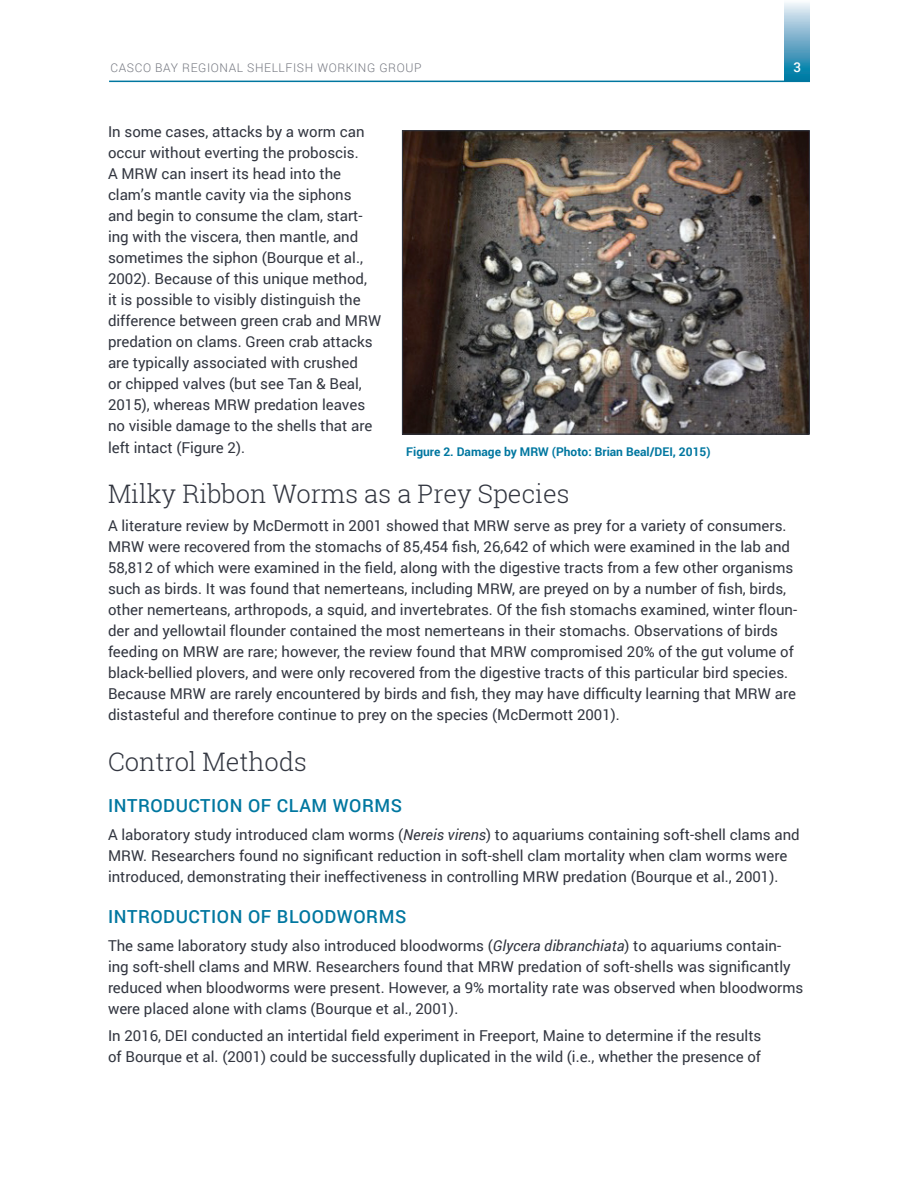
<style>
.page{position:relative;width:918px;height:1188px;background:#fff}
.page>*{position:absolute;margin:0;border:0;box-sizing:border-box;transform-origin:0 0}
.t1{font:300 25.5px "Roboto Slab";color:#323640}
.t2{font:500 18px "Roboto";letter-spacing:.03em;color:#0077a0}
.footnote{font:15px/21px "Roboto";color:#323640}
.t3{font:500 13.5px "Roboto";color:#fff}
.t4{font:700 12px "Roboto";color:#0077a0}
.t5{font:300 12px "Roboto";letter-spacing:.05em;color:#73767f}
.s1{font-style:italic}
</style>
<div class="page">
<div style="left:785px;top:0;width:25px;height:81px;background:linear-gradient(to bottom,#f8f2f9,#00709e)"></div>
<hr style="left:109px;top:81px;width:701px;height:1px;background:#0077a0">
<img style="left:404px;top:132px;width:404px;height:301px">
<div style="left:402px;top:130px;width:408px;height:305px;border:1px solid #323640"></div>
<p class="t5" style="left:111px;top:59px;width:312px">CASCO BAY REGIONAL SHELLFISH WORKING GROUP</p>
<p class="t3" style="left:794px;top:57px;width:9px">3</p>
<p class="footnote" style="left:108px;top:121px;width:275px">In some cases, attacks by a worm can occur without everting the proboscis.<br>A MRW can insert its head into the clam’s mantle cavity via the siphons<br>and begin to consume the clam, start&shy;ing with the viscera, then mantle, and sometimes the siphon (Bourque et al., 2002). Because of this unique method,<br>it is possible to visibly distinguish the difference between green crab and MRW predation on clams. Green crab attacks are typically associated with crushed<br>or chipped valves (but see Tan &amp; Beal, 2015), whereas MRW predation leaves no visible damage to the shells that are left intact (Figure 2).</p>
<p class="t1" style="left:108px;top:476px;width:463px">Milky Ribbon Worms as a Prey Species</p>
<p class="footnote" style="left:108px;top:514px;width:691px">A literature review by McDermott in 2001 showed that MRW serve as prey for a variety of consumers.<br>MRW were recovered from the stomachs of 85,454 fish, 26,642 of which were examined in the lab and 58,812 of which were examined in the field, along with the digestive tracts from a few other organisms such as birds. It was found that nemerteans, including MRW, are preyed on by a number of fish, birds, other nemerteans, arthropods, a squid, and invertebrates. Of the fish stomachs examined, winter floun&shy;der and yellowtail flounder contained the most nemerteans in their stomachs. Observations of birds feeding on MRW are rare; however, the review found that MRW compromised 20% of the gut volume of black-bellied plovers, and were only recovered from the digestive tracts of this particular bird species.<br>Because MRW are rarely encountered by birds and fish, they may have difficulty learning that MRW are distasteful and therefore continue to prey on the species (McDermott 2001).</p>
<p class="t1" style="left:108px;top:744px;width:200px">Control Methods</p>
<p class="t2" style="left:108px;top:793px;width:296px">INTRODUCTION OF CLAM WORMS</p>
<p class="footnote" style="left:108px;top:823px;width:693px">A laboratory study introduced clam worms (<span class="s1">Nereis virens</span>) to aquariums containing soft-shell clams and<br>MRW. Researchers found no significant reduction in soft-shell clam mortality when clam worms were introduced, demonstrating their ineffectiveness in controlling MRW predation (Bourque et al., 2001).</p>
<p class="t2" style="left:108px;top:904px;width:300px">INTRODUCTION OF BLOODWORMS</p>
<p class="footnote" style="left:108px;top:934px;width:697px">The same laboratory study also introduced bloodworms (<span class="s1">Glycera dibranchiata</span>) to aquariums contain&shy;ing soft-shell clams and MRW. Researchers found that MRW predation of soft-shells was significantly reduced when bloodworms were present. However, a 9% mortality rate was observed when bloodworms were placed alone with clams (Bourque et al., 2001).</p>
<p class="footnote" style="left:108px;top:1025px;width:655px">In 2016, DEI conducted an intertidal field experiment in Freeport, Maine to determine if the results of Bourque et al. (2001) could be successfully duplicated in the wild (i.e., whether the presence of</p>
<p class="t4" style="left:406px;top:443px;width:306px">Figure 2. Damage by MRW (Photo: Brian Beal/DEI, 2015)</p>
</div>
